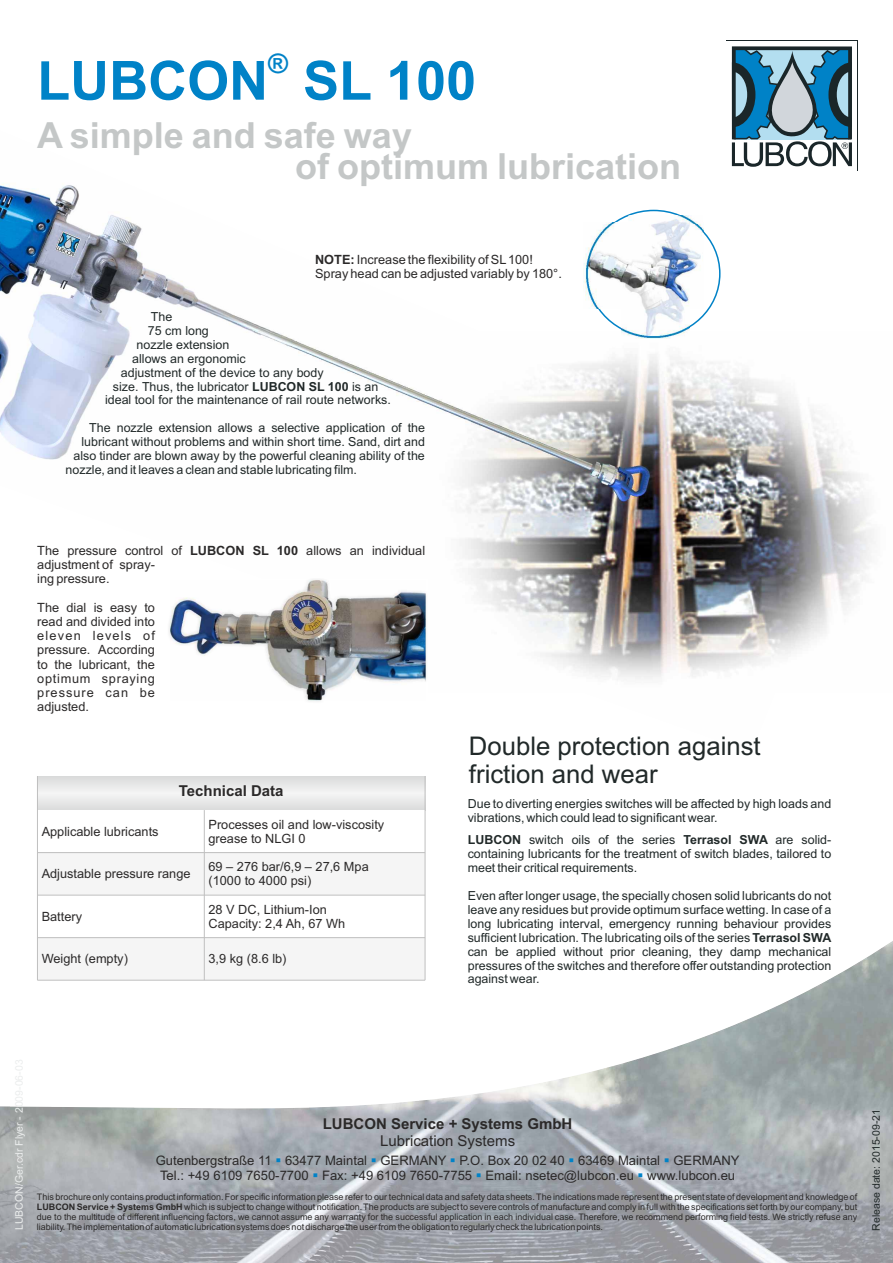
<style>
.page{position:relative;width:893px;height:1263px;background:#fff}
.page>*{position:absolute;margin:0;border:0;box-sizing:border-box;transform-origin:0 0}
.t1{font:700 54px "Arial";color:#0082c7}
.t2{font:700 36px "Arial";color:#c4c7c7}
.t3{font:700 27px "Arial";color:#0082c7}
.t4{font:25.8px/28.8px "Arial";color:#212929}
.t5{font:700 15px "Arial";color:#2b2929}
.t6{font:15px "Arial";color:#2b2929}
.t7{font:13.05px/14.5px "Arial";color:#2b2929}
.t8{font:13.05px "Wingdings";color:#0082c7}
.t9{font:12.75px/14.2px "Arial";color:#2b2929}
.t10{font:12.45px/14px "Arial";color:#212929;text-align:justify}
.t11{font:10.5px "Arial";color:#ebeded}
.t12{font:10.5px "Arial";color:#212929}
.t13{font:9px/10.1px "Arial";color:#2b2929;text-align:justify}
.s1{font-weight:700}
.s2{color:#0082c7}
</style>
<div class="page">
<img style="left:0;top:941px;width:893px;height:322px">
<img style="left:0;top:184px;width:856px;height:501px">
<svg style="left:732px;top:46px;width:120px;height:121px;background:#6892a7"></svg>
<img style="left:167px;top:578px;width:261px;height:123px">
<img style="left:170px;top:581px;width:255px;height:119px">
<div style="left:37px;top:776px;width:388px;height:34px;background:linear-gradient(to right,#e8e8e8,#e8e8e8)"></div>
<div style="left:37px;top:853px;width:167px;height:42px;background:#f5f5f5"></div>
<div style="left:204px;top:853px;width:221px;height:42px;background:#f5f5f5"></div>
<div style="left:37px;top:938px;width:167px;height:42px;background:#f5f5f5"></div>
<div style="left:204px;top:938px;width:221px;height:42px;background:#f5f5f5"></div>
<hr style="left:37px;top:776px;width:1px;height:204px;background:#bfbfbf">
<hr style="left:204px;top:810px;width:1px;height:170px;background:#bfbfbf">
<hr style="left:425px;top:776px;width:1px;height:204px;background:#bfbfbf">
<hr style="left:37px;top:980px;width:388px;height:1px;background:#bfbfbf">
<hr style="left:37px;top:937px;width:388px;height:1px;background:#bfbfbf">
<hr style="left:37px;top:895px;width:388px;height:1px;background:#bfbfbf">
<hr style="left:37px;top:852px;width:388px;height:1px;background:#bfbfbf">
<svg style="left:587px;top:210px;width:133px;height:128px"></svg>
<img style="left:621px;top:308px;width:68px;height:30px">
<img style="left:584px;top:223px;width:120px;height:85px">
<img style="left:628px;top:216px;width:75px;height:63px">
<img style="left:586px;top:225px;width:116px;height:81px">
<h3 class="t3" style="left:268px;top:53px;width:21px">®</h3>
<h1 class="t1" style="left:37px;top:60px;width:440px">LUBCON SL 100</h1>
<h2 class="t2" style="left:37px;top:122px;width:376px">A simple and safe way</h2>
<h2 class="t2" style="left:295px;top:153px;width:387px">of optimum lubrication</h2>
<p class="t9" style="left:315px;top:254px;width:248px"><span class="s1">NOTE:</span> Increase the flexibility of SL100!<br>Spray head can be adjusted variably by 180°.</p>
<p class="t10" style="left:151px;top:311px;width:23px">The</p>
<p class="t10" style="left:148px;top:325px;width:62px">75 cm long</p>
<p class="t10" style="left:137px;top:339px;width:94px">nozzle extension</p>
<p class="t10" style="left:132px;top:352px;width:115px">allows an ergonomic</p>
<p class="t10" style="left:121px;top:366px;width:204px">adjustment of the device to any body</p>
<p class="t10" style="left:113px;top:380px;width:267px">size. Thus, the lubricator <span class="s1">LUBCON SL 100</span> is an</p>
<p class="t10" style="left:105px;top:394px;width:287px">ideal tool for the maintenance of rail route networks.</p>
<p class="t10" style="left:89px;top:422px;width:337px">The nozzle extension allows a selective application of the</p>
<p class="t10" style="left:81px;top:436px;width:345px">lubricant without problems and within short time. Sand, dirt and</p>
<p class="t10" style="left:74px;top:450px;width:353px">also tinder are blown away by the powerful cleaning ability of the</p>
<p class="t10" style="left:66px;top:464px;width:293px">nozzle, and it leaves a clean and stable lubricating film.</p>
<p class="t9" style="left:37px;top:544px;width:389px">The pressure control of <span class="s1">LUBCON SL 100</span> allows an individual adjustment of spray-<br>ing pressure.</p>
<p class="t9" style="left:37px;top:601px;width:119px;text-align:justify">The dial is easy to read and divided into eleven levels of pressure. According to the lubricant, the optimum spraying pressure can be adjusted.</p>
<p class="t5" style="left:179px;top:785px;width:106px">Technical Data</p>
<p class="t9" style="left:42px;top:825px;width:118px">Applicable lubricants</p>
<p class="t9" style="left:209px;top:818px;width:177px">Processes oil and low-viscosity grease to NLGI 0</p>
<p class="t9" style="left:42px;top:868px;width:150px">Adjustable pressure range</p>
<p class="t9" style="left:209px;top:861px;width:162px">69 – 276 bar/6,9 – 27,6 Mpa (1000 to 4000 psi)</p>
<p class="t9" style="left:42px;top:910px;width:42px">Battery</p>
<p class="t9" style="left:209px;top:903px;width:138px">28 V DC, Lithium-Ion<br>Capacity: 2,4 Ah, 67 Wh</p>
<p class="t9" style="left:42px;top:953px;width:88px">Weight (empty)</p>
<p class="t9" style="left:209px;top:953px;width:79px">3,9 kg (8.6 lb)</p>
<h3 class="t4" style="left:469px;top:733px;width:293px">Double protection against friction and wear</h3>
<p class="t10" style="left:468px;top:798px;width:365px">Due to diverting energies switches will be affected by high loads and vibrations, which could lead to significant wear.</p>
<p class="t10" style="left:468px;top:834px;width:365px"><span class="s1">LUBCON</span> switch oils of the series <span class="s1">Terrasol SWA</span> are solid&shy;containing lubricants for the treatment of switch blades, tailored to meet their critical requirements.</p>
<p class="t10" style="left:468px;top:890px;width:365px">Even after longer usage, the specially chosen solid lubricants do not leave any residues but provide optimum surface wetting. In case of a long lubricating interval, emergency running behaviour provides sufficient lubrication. The lubricating oils of the series <span class="s1">Terrasol SWA </span>can be applied without prior cleaning, they damp mechanical pressures of the switches and therefore offer outstanding protection against wear.</p>
<p class="t11" style="left:15px;top:1230px;width:172px;rotate:-90deg">LUBCON/Ger.cdr Flyer - 2009-06-03</p>
<p class="t5" style="left:323px;top:1118px;width:251px">LUBCON Service + Systems GmbH</p>
<p class="t6" style="left:380px;top:1135px;width:137px">Lubrication Systems</p>
<p class="t7" style="left:160px;top:1154px;width:577px;text-indent:-4px">Gutenbergstraße 11 63477 Maintal GERMANY P.O. Box 20 02 40 63469 Maintal <span class="s2">▪<br></span>Tel.: +49 6109 7650-7700 Fax: +49 6109 7650-7755 Email: nsetec@lubcon.eu www.lubcon.eu</p>
<p class="t7" style="left:673px;top:1154px;width:68px">GERMANY</p>
<p class="t8" style="left:275px;top:1155px;width:13px">▪</p>
<p class="t8" style="left:371px;top:1155px;width:13px">▪</p>
<p class="t8" style="left:450px;top:1155px;width:13px">▪</p>
<p class="t8" style="left:568px;top:1155px;width:13px">▪</p>
<p class="t8" style="left:312px;top:1169px;width:13px">▪</p>
<p class="t8" style="left:476px;top:1169px;width:13px">▪</p>
<p class="t8" style="left:638px;top:1169px;width:13px">▪</p>
<p class="t13" style="left:37px;top:1192px;width:822px">This brochure only contains product information. For specific information please refer to our technical data and safety data sheets. The indications made represent the present state of development and knowledge of <span class="s1">LUBCON Service + Systems GmbH</span> which is subject to change without notification. The products are subject to severe controls of manufacture and comply in full with the specifications set forth by our company, but due to the multitude of different influencing factors, we cannot assume any warranty for the successful application in each individual case. Therefore, we recommend performing field tests. We strictly refuse any liability. The implementation of automatic lubrication systems does not discharge the user from the obligation to regularly check the lubrication points.</p>
<p class="t12" style="left:872px;top:1230px;width:123px;rotate:-90deg">Release date: 2015-09-21</p>
</div>
